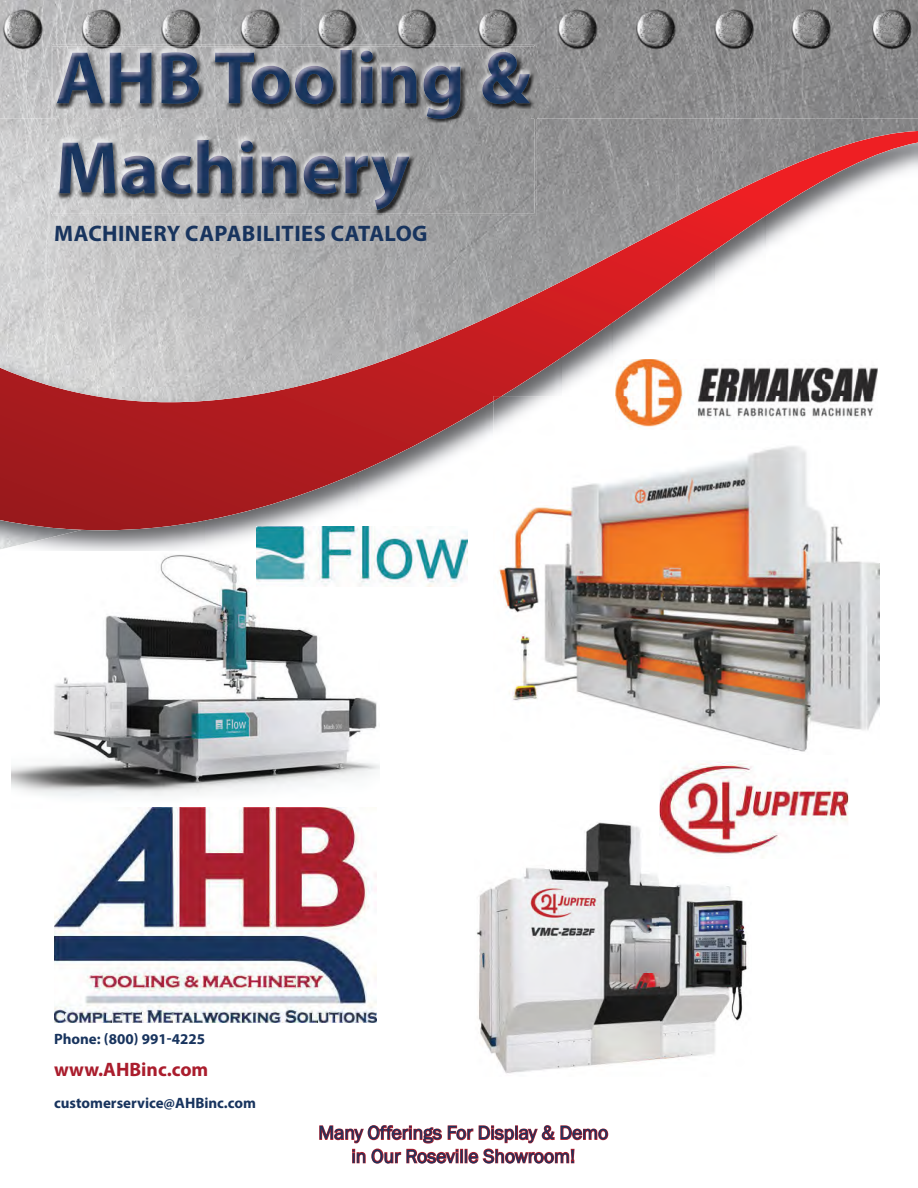
<style>
.page{position:relative;width:918px;height:1188px;background:#fff}
.page>*{position:absolute;margin:0;border:0;box-sizing:border-box;transform-origin:0 0}
.t1{font:700 22.5px "Myriad Pro";letter-spacing:.02em;color:#18345e}
.t2{font:19.5px/23.4px "Franklin Gothic";color:#18345e;text-align:center}
.t3{font:700 19.5px "Myriad Pro";color:#aa1d2d}
.t4{font:700 15px "Myriad Pro";color:#18345e}
</style>
<div class="page">
<img style="left:0;top:0;width:918px;height:119px">
<img style="left:536px;top:119px;width:178px;height:12px">
<img style="left:714px;top:119px;width:102px;height:12px">
<img style="left:816px;top:119px;width:102px;height:12px">
<img style="left:0;top:530px;width:204px;height:21px">
<svg style="left:0;top:131px;width:918px;height:399px"></svg>
<img style="left:11px;top:554px;width:368px;height:243px">
<img style="left:54px;top:807px;width:322px;height:215px">
<img style="left:52px;top:45px;width:484px;height:171px">
<img style="left:52px;top:46px;width:483px;height:167px">
<img style="left:57px;top:50px;width:474px;height:70px">
<svg style="left:432px;top:119px;width:15px;height:1px"></svg>
<img style="left:59px;top:140px;width:351px;height:70px">
<img style="left:493px;top:396px;width:386px;height:356px">
<svg style="left:493px;top:396px;width:9px;height:5px"></svg>
<img style="left:256px;top:527px;width:211px;height:59px">
<img style="left:616px;top:359px;width:262px;height:70px">
<svg style="left:319px;top:1125px;width:290px;height:39px"></svg>
<img style="left:660px;top:762px;width:188px;height:96px">
<img style="left:476px;top:822px;width:271px;height:252px">
<img style="left:660px;top:820px;width:91px;height:39px">
<p class="t1" style="left:54px;top:225px;width:375px">MACHINERY CAPABILITIES CATALOG</p>
<p class="t4" style="left:54px;top:1033px;width:153px">Phone: (800) 991-4225</p>
<p class="t3" style="left:54px;top:1062px;width:156px">www.AHBinc.com</p>
<p class="t4" style="left:54px;top:1097px;width:204px">customerservice@AHBinc.com</p>
<p class="t2" style="left:318px;top:1121px;width:291px">Many Offerings For Display &amp; Demo in Our Roseville Showroom!</p>
</div>
